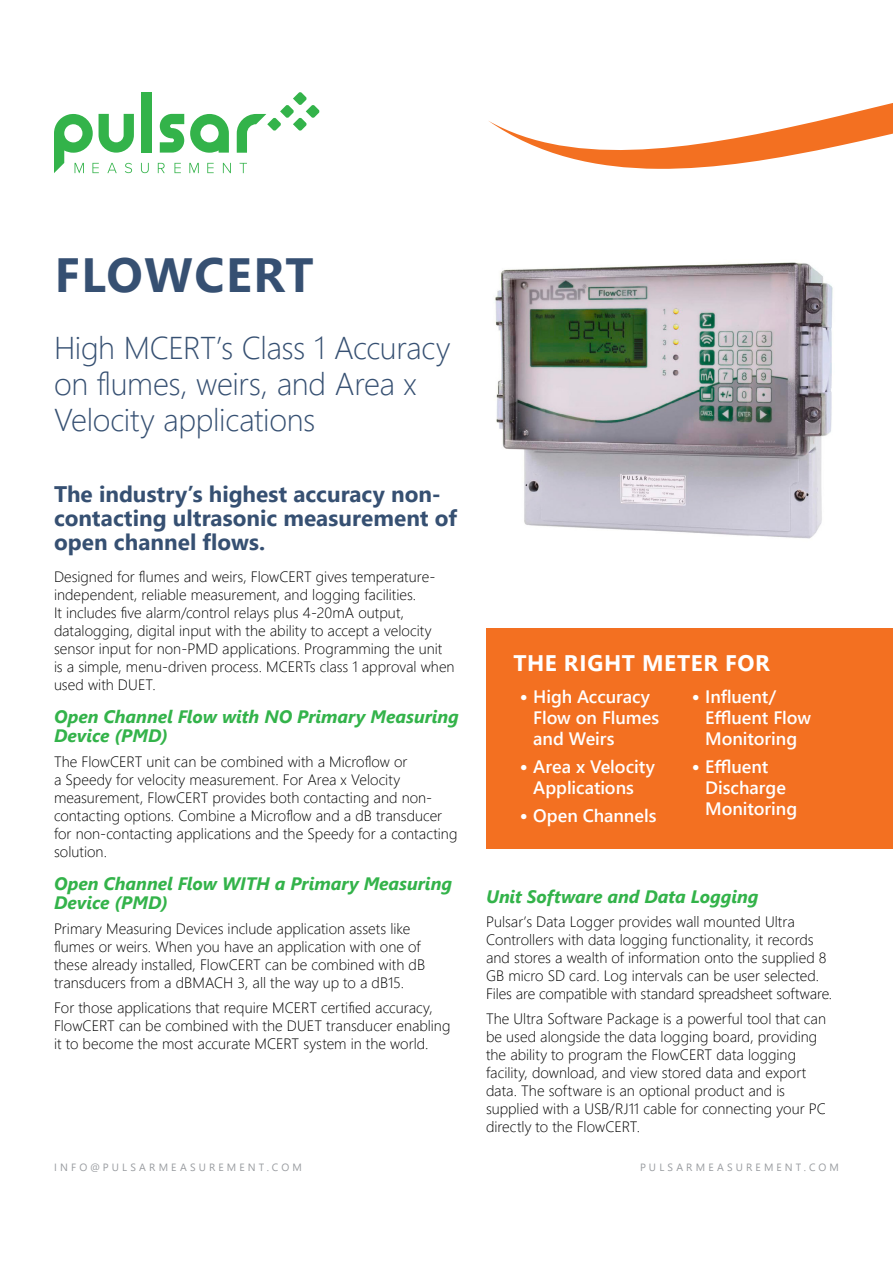
<style>
.page{position:relative;width:893px;height:1263px;background:#fff}
.page>*{position:absolute;margin:0;border:0;box-sizing:border-box;transform-origin:0 0}
.t1{font:700 48px "Segoe UI";letter-spacing:.035em;color:#365072}
.t2{font:300 31.5px/36px "Segoe UI";letter-spacing:-.01em;color:#365072}
.t3{font:700 22.5px/24px "Segoe UI";color:#365072}
.t4{font:700 22.5px "Segoe UI";letter-spacing:.03em;color:#fff}
.t5{font:600 18px/21px "Segoe UI";letter-spacing:-.005em;color:#fff}
.t6{font:italic 700 18px/19.5px "Segoe UI";letter-spacing:-.005em;color:#33b34a}
.t7{font:300 15px/18px "Segoe UI";color:#000}
.t8{font:10.5px "Segoe UI";letter-spacing:.3em;color:#999ca0}
.s1{font-family:"Proxima Nova";font-weight:700;font-size:22.5px}
</style>
<div class="page">
<svg style="left:489px;top:103px;width:404px;height:66px"></svg>
<div style="left:142px;top:92px;width:10px;height:61px;background:#33b34a"></div>
<svg style="left:160px;top:114px;width:24px;height:39px"></svg>
<svg style="left:190px;top:114px;width:39px;height:39px"></svg>
<svg style="left:237px;top:92px;width:82px;height:61px"></svg>
<svg style="left:54px;top:114px;width:80px;height:59px"></svg>
<svg style="left:141px;top:163px;width:8px;height:10px"></svg>
<svg style="left:158px;top:163px;width:7px;height:10px"></svg>
<svg style="left:174px;top:163px;width:7px;height:10px"></svg>
<svg style="left:189px;top:163px;width:10px;height:10px"></svg>
<svg style="left:207px;top:163px;width:7px;height:10px"></svg>
<svg style="left:223px;top:163px;width:8px;height:10px"></svg>
<svg style="left:240px;top:163px;width:7px;height:10px"></svg>
<img style="left:495px;top:262px;width:338px;height:277px">
<div style="left:486px;top:663px;width:407px;height:186px;background:#f37021"></div>
<div style="left:486px;top:628px;width:407px;height:43px;background:#f37021"></div>
<h1 class="t1" style="left:55px;top:229px;width:260px">FLOWCERT</h1>
<h2 class="t2" style="left:54px;top:327px;width:398px">High MCERT’s Class 1 Accuracy on flumes, weirs, and Area x<br>Velocity applications</h2>
<h3 class="t3" style="left:54px;top:480px;width:405px">The industry’s highest accuracy non&shy;contacting ultrasonic measurement of open channel flows.</h3>
<p class="t7" style="left:54px;top:566px;width:402px">Designed for flumes and weirs, FlowCERT gives temperature&shy;independent, reliable measurement, and logging facilities.<br>It includes five alarm/control relays plus 4-20mA output, datalogging, digital input with the ability to accept a velocity sensor input for non-PMD applications. Programming the unit is a simple, menu-driven process. MCERTs class 1 approval when used with DUET.</p>
<p class="t6" style="left:54px;top:704px;width:406px">Open Channel Flow with NO Primary Measuring<br>Device (PMD)</p>
<p class="t7" style="left:54px;top:751px;width:405px">The FlowCERT unit can be combined with a Microflow or<br>a Speedy for velocity measurement. For Area x Velocity measurement, FlowCERT provides both contacting and non&shy;contacting options. Combine a Microflow and a dB transducer for non-contacting applications and the Speedy for a contacting solution.</p>
<p class="t6" style="left:54px;top:871px;width:399px">Open Channel Flow WITH a Primary Measuring<br>Device (PMD)</p>
<p class="t7" style="left:54px;top:918px;width:373px">Primary Measuring Devices include application assets like flumes or weirs. When you have an application with one of these already installed, FlowCERT can be combined with dB transducers from a dBMACH 3, all the way up to a dB15.</p>
<p class="t7" style="left:54px;top:997px;width:398px">For those applications that require MCERT certified accuracy,<br>FlowCERT can be combined with the DUET transducer enabling it to become the most accurate MCERT system in the world.</p>
<h3 class="t4" style="left:513px;top:642px;width:258px">THE RIGHT METER FOR</h3>
<p class="t5" style="left:533px;top:685px;width:127px;text-indent:-14px"><span class="s1">•</span> High Accuracy<br>Flow on Flumes and Weirs</p>
<p class="t5" style="left:520px;top:755px;width:137px;text-align:center"><span class="s1">•</span> Area x Velocity<br>Applications</p>
<p class="t5" style="left:520px;top:803px;width:138px"><span class="s1">•</span> Open Channels</p>
<p class="t5" style="left:705px;top:685px;width:107px;text-indent:-14px"><span class="s1">•</span> Influent/<br>Effluent Flow<br>Monitoring</p>
<p class="t5" style="left:705px;top:755px;width:93px;text-indent:-14px"><span class="s1">•</span> Effluent<br>Discharge<br>Monitoring</p>
<p class="t6" style="left:486px;top:884px;width:274px">Unit Software and Data Logging</p>
<p class="t7" style="left:486px;top:912px;width:348px">Pulsar’s Data Logger provides wall mounted Ultra Controllers with data logging functionality, it records and stores a wealth of information onto the supplied 8<br>GB micro SD card. Log intervals can be user selected.<br>Files are compatible with standard spreadsheet software.</p>
<p class="t7" style="left:486px;top:1008px;width:342px">The Ultra Software Package is a powerful tool that can be used alongside the data logging board, providing the ability to program the FlowCERT data logging facility, download, and view stored data and export data. The software is an optional product and is supplied with a USB/RJ11 cable for connecting your PC directly to the FlowCERT.</p>
<p class="t8" style="left:54px;top:1157px;width:249px">INFO@PULSARMEASUREMENT.COM</p>
<p class="t8" style="left:640px;top:1157px;width:200px">PULSARMEASUREMENT.COM</p>
</div>
